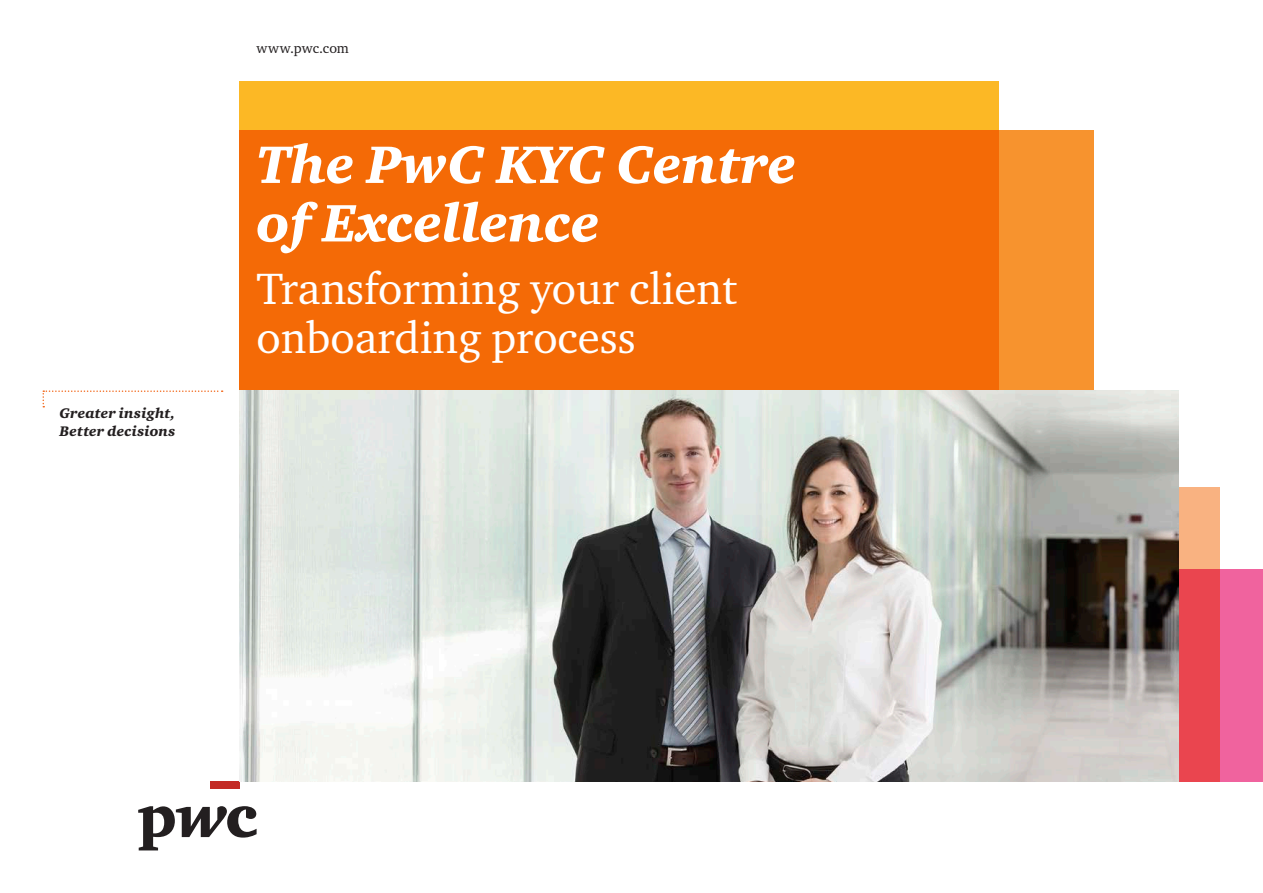
<style>
.page{position:relative;width:1263px;height:893px;background:#fff}
.page>*{position:absolute;margin:0;border:0;box-sizing:border-box;transform-origin:0 0}
.Outcome_Headline{font:italic 900 54px/58.5px "Charter ITC Std";color:#fff}
.Outcome_sub_headline{font:45px/49.5px "Charter ITC Std";color:#fff}
.Secondary_copy{font:italic 900 14.25px "Charter ITC Std";letter-spacing:.01em;color:#231f20}
.Cover_URL{font:14.25px "Charter ITC Std";letter-spacing:.005em;color:#231f20}
</style>
<div class="page">
<div style="left:210px;top:781px;width:29px;height:8px;background:#c32a25"></div>
<svg style="left:138px;top:806px;width:119px;height:44px"></svg>
<div style="left:239px;top:569px;width:1024px;height:212px;background:#f0639e"></div>
<svg style="left:1179px;top:487px;width:41px;height:294px;background:#ee635c"></svg>
<div style="left:239px;top:130px;width:855px;height:651px;background:#f7932e"></div>
<svg style="left:239px;top:81px;width:760px;height:309px;background:#f5760a"></svg>
<img style="left:239px;top:390px;width:940px;height:391px">
<svg style="left:43px;top:390px;width:180px;height:17px"></svg>
<p class="Secondary_copy" style="left:60px;top:404px;width:117px">Greater insight,</p>
<p class="Secondary_copy" style="left:60px;top:422px;width:118px">Better decisions</p>
<p class="Cover_URL" style="left:257px;top:39px;width:94px">www.pwc.com</p>
<p class="Outcome_Headline" style="left:256px;top:135px;width:541px">The PwC KYC Centre of Excellence</p>
<p class="Outcome_sub_headline" style="left:256px;top:263px;width:482px">Transforming your client onboarding process</p>
</div>
